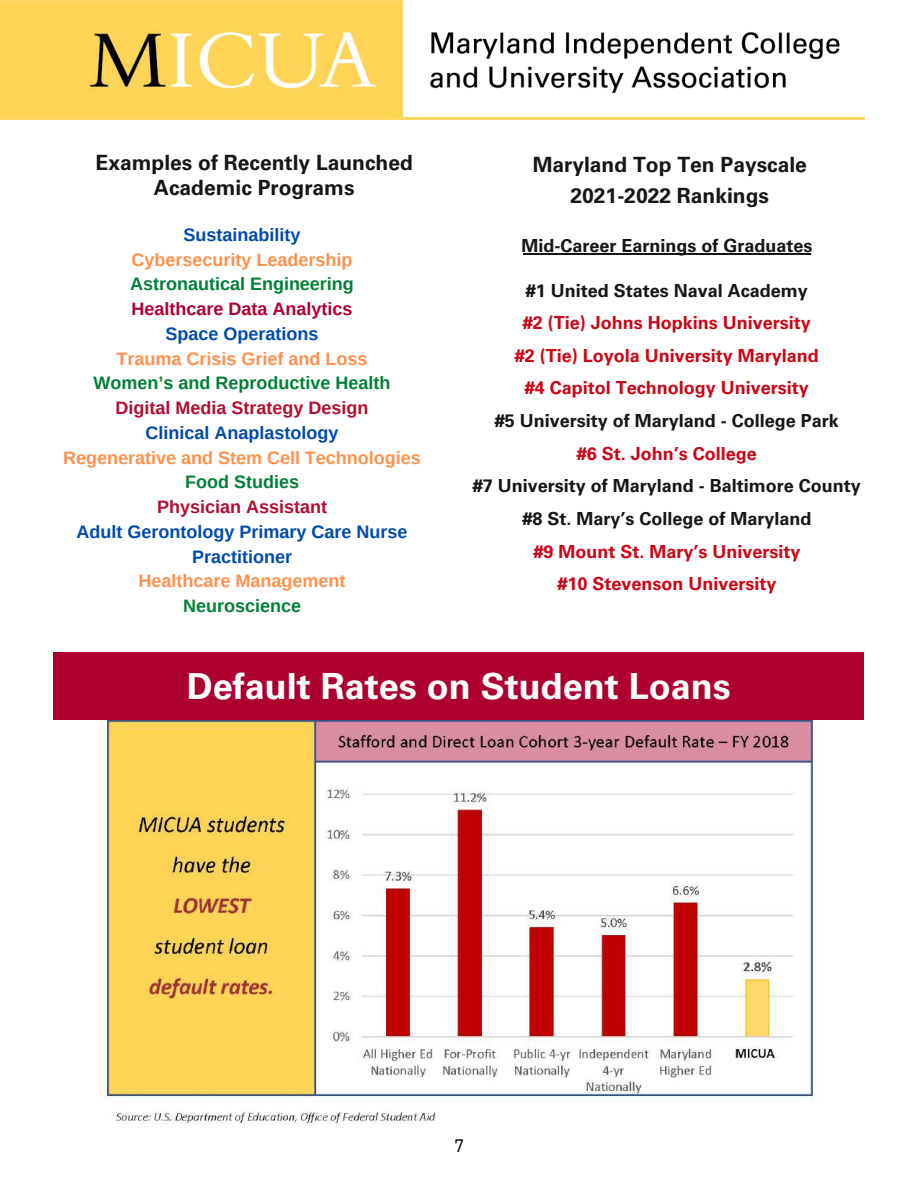
<style>
.page{position:relative;width:918px;height:1188px;background:#fff}
.page>*{position:absolute;margin:0;border:0;box-sizing:border-box;transform-origin:0 0}
.t1{font:700 36px "Univers";color:#fff}
.t2{font:700 21px/24.8px "Univers";color:#171615;text-align:center}
.t3{font:700 18px/32.7px "Univers";color:#171615;text-align:center}
.t4{font:700 18px/32.7px "Univers";color:#cb0615;text-align:center}
.t5{font:700 18px "Arimo";color:#ff914d}
.t6{font:700 18px/24.8px "Arimo";color:#004aad;text-align:center}
.t7{font:700 18px "Arimo";color:#008037}
.t8{font:700 18px "Arimo";color:#b10f2f}
.t9{font:700 18px "Arimo";color:#ae002f}
.t10{font:18px "IBM Plex Sans Cond";color:#000}
</style>
<div class="page">
<div style="left:54px;top:652px;width:810px;height:68px;background:#ae002f"></div>
<hr style="left:523px;top:253px;width:288px;height:2px;background:#171615">
<img style="left:99px;top:720px;width:716px;height:404px">
<div style="left:765px;top:1102px;width:61px;height:32px;background:#fff"></div>
<img style="left:0;top:0;width:865px;height:119px">
<p class="t2" style="left:96px;top:150px;width:319px">Examples of Recently Launched<br>Academic Programs</p>
<p class="t2" style="left:533px;top:149px;width:276px;line-height:31.5px">Maryland Top Ten Payscale<br>2021-2022 Rankings</p>
<p class="t3" style="left:521px;top:229px;width:293px">Mid-Career Earnings of Graduates</p>
<p class="t3" style="left:526px;top:274px;width:284px">#1 United States Naval Academy</p>
<p class="t4" style="left:515px;top:307px;width:306px">#2 (Tie) Johns Hopkins University #2 (Tie) Loyola University Maryland #4 Capitol Technology University</p>
<p class="t3" style="left:495px;top:405px;width:346px">#5 University of Maryland - College Park</p>
<p class="t4" style="left:577px;top:437px;width:182px">#6 St. John’s College</p>
<p class="t3" style="left:473px;top:470px;width:390px">#7 University of Maryland - Baltimore County #8 St. Mary’s College of Maryland</p>
<p class="t4" style="left:533px;top:535px;width:269px">#9 Mount St. Mary’s University #10 Stevenson University</p>
<p class="t6" style="left:184px;top:222px;width:118px">Sustainability</p>
<p class="t5" style="left:132px;top:249px;width:222px">Cybersecurity Leadership</p>
<p class="t7" style="left:130px;top:274px;width:225px">Astronautical Engineering</p>
<p class="t9" style="left:132px;top:299px;width:222px">Healthcare Data Analytics</p>
<p class="t6" style="left:166px;top:321px;width:154px">Space Operations</p>
<p class="t5" style="left:117px;top:348px;width:252px">Trauma Crisis Grief and Loss</p>
<p class="t7" style="left:94px;top:373px;width:298px">Women’s and Reproductive Health</p>
<p class="t8" style="left:116px;top:398px;width:254px">Digital Media Strategy Design</p>
<p class="t6" style="left:146px;top:420px;width:194px">Clinical Anaplastology</p>
<p class="t5" style="left:63px;top:447px;width:359px">Regenerative and Stem Cell Technologies</p>
<p class="t7" style="left:185px;top:472px;width:115px">Food Studies</p>
<p class="t8" style="left:157px;top:497px;width:171px">Physician Assistant</p>
<p class="t6" style="left:77px;top:519px;width:332px">Adult Gerontology Primary Care Nurse<br>Practitioner</p>
<p class="t5" style="left:139px;top:571px;width:208px">Healthcare Management</p>
<p class="t7" style="left:183px;top:596px;width:119px">Neuroscience</p>
<h1 class="t1" style="left:187px;top:665px;width:546px">Default Rates on Student Loans</h1>
<p class="t10" style="left:455px;top:1134px;width:11px">7</p>
</div>
